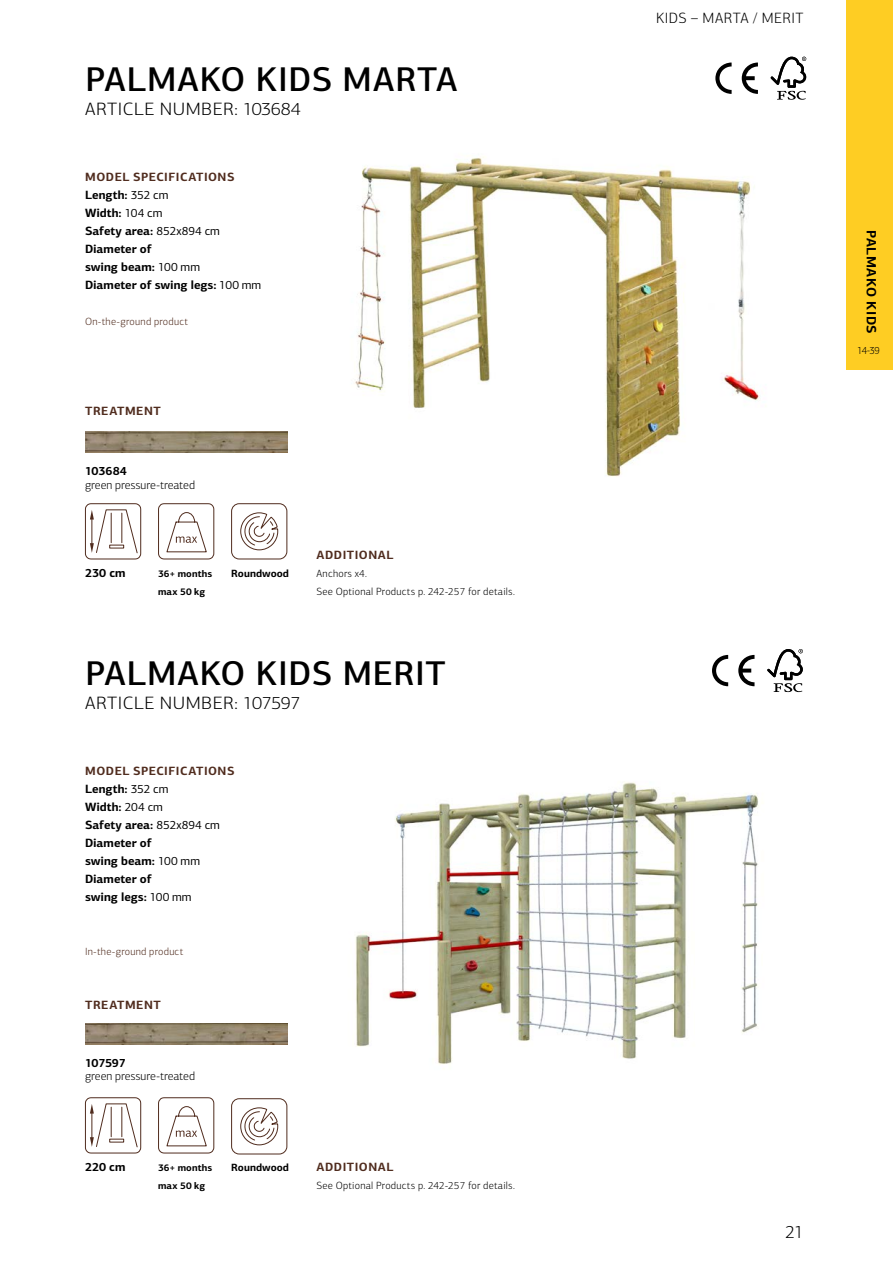
<style>
.page{position:relative;width:893px;height:1263px;background:#fff}
.page>*{position:absolute;margin:0;border:0;box-sizing:border-box;transform-origin:0 0}
.t1{font:500 34.5px "PF Centro Sans Pro";letter-spacing:.025em;color:#000}
.t2{font:300 18px "PF Centro Sans Pro";letter-spacing:.02em;color:#000;scale:1.05 1}
.t3{font:300 18px "PF Centro Sans Pro";letter-spacing:.02em;color:#000}
.t4{font:300 15px "PF Centro Sans Pro";letter-spacing:.03em;color:#000}
.t5{font:700 13.5px "PF Centro Sans Pro";letter-spacing:.04em;color:#000}
.t6{font:700 12px/18px "PF Centro Sans Pro";color:#000}
.t7{font:300 12px "PF Centro Sans Pro";letter-spacing:-.005em;color:#000}
.t8{font:700 12px "PF Centro Sans Pro";letter-spacing:.045em;color:#502c1e}
.t9{font:300 10.5px/18px "PF Centro Sans Pro";letter-spacing:.025em;color:#000}
.t10{font:300 10.5px "PF Centro Sans Pro";letter-spacing:.025em;color:#502c1e}
.t11{font:700 10.5px "PF Centro Sans Pro";letter-spacing:.005em;color:#000}
.t12{font:300 10.5px "PF Centro Sans Pro";letter-spacing:.025em;color:#000;scale:.96 1}
.t13{font:700 9.75px/18px "PF Centro Sans Pro";letter-spacing:.01em;color:#000}
.s1{color:#502c1e}
.s2{font-weight:400}
</style>
<div class="page">
<img style="left:85px;top:1023px;width:202px;height:21px">
<svg style="left:770px;top:57px;width:36px;height:43px"></svg>
<svg style="left:715px;top:63px;width:17px;height:31px"></svg>
<svg style="left:742px;top:63px;width:16px;height:31px"></svg>
<svg style="left:158px;top:503px;width:57px;height:57px"></svg>
<svg style="left:158px;top:1097px;width:57px;height:57px"></svg>
<svg style="left:85px;top:503px;width:56px;height:57px"></svg>
<svg style="left:85px;top:1097px;width:56px;height:57px"></svg>
<img style="left:355px;top:156px;width:405px;height:321px">
<img style="left:355px;top:782px;width:404px;height:283px">
<div style="left:231px;top:503px;width:56px;height:56px;border:1px solid #502c1e;border-radius:8px"></div>
<svg style="left:240px;top:512px;width:39px;height:39px"></svg>
<div style="left:231px;top:1098px;width:56px;height:56px;border:1px solid #502c1e;border-radius:8px"></div>
<svg style="left:240px;top:1107px;width:39px;height:39px"></svg>
<img style="left:85px;top:432px;width:202px;height:21px">
<svg style="left:767px;top:649px;width:36px;height:43px"></svg>
<svg style="left:712px;top:655px;width:16px;height:31px"></svg>
<svg style="left:738px;top:655px;width:16px;height:31px"></svg>
<div style="left:846px;top:0;width:47px;height:369px;background:#fecd23"></div>
<h1 class="t1" style="left:85px;top:58px;width:373px">PALMAKO KIDS MARTA</h1>
<h2 class="t2" style="left:85px;top:98px;width:207px">ARTICLE NUMBER: 103684</h2>
<p class="t6" style="left:85px;top:168px;width:178px"><span class="s1">MODEL SPECIFICATIONS<br></span>Length: <span class="s2">352 cm<br></span>Width: <span class="s2">104 cm<br></span>Safety area: <span class="s2">852x894 cm<br></span>Diameter of<br>swing beam: <span class="s2">100 mm<br></span>Diameter of swing legs: <span class="s2">100 mm</span></p>
<p class="t10" style="left:85px;top:316px;width:104px">On-the-ground product</p>
<p class="t8" style="left:85px;top:404px;width:77px">TREATMENT</p>
<p class="t6" style="left:85px;top:462px;width:44px">103684</p>
<p class="t7" style="left:85px;top:478px;width:111px">green pressure-treated</p>
<p class="t6" style="left:85px;top:564px;width:42px">230 cm</p>
<p class="t13" style="left:158px;top:565px;width:55px">36+ months max 50 kg</p>
<p class="t11" style="left:231px;top:567px;width:59px">Roundwood</p>
<p class="t8" style="left:317px;top:548px;width:78px">ADDITIONAL</p>
<p class="t9" style="left:316px;top:565px;width:200px">Anchors x4.<br>See Optional Products p. 242-257 for details.</p>
<h1 class="t1" style="left:85px;top:652px;width:362px">PALMAKO KIDS MERIT</h1>
<h2 class="t2" style="left:85px;top:692px;width:206px">ARTICLE NUMBER: 107597</h2>
<p class="t6" style="left:85px;top:762px;width:151px"><span class="s1">MODEL SPECIFICATIONS<br></span>Length: <span class="s2">352 cm<br></span>Width: <span class="s2">204 cm<br></span>Safety area: <span class="s2">852x894 cm<br></span>Diameter of<br>swing beam: <span class="s2">100 mm<br></span>Diameter of<br>swing legs: <span class="s2">100 mm</span></p>
<p class="t10" style="left:85px;top:946px;width:100px">In-the-ground product</p>
<p class="t8" style="left:85px;top:998px;width:77px">TREATMENT</p>
<p class="t6" style="left:85px;top:1054px;width:42px">107597</p>
<p class="t7" style="left:85px;top:1069px;width:111px">green pressure-treated</p>
<p class="t6" style="left:85px;top:1158px;width:42px">220 cm</p>
<p class="t13" style="left:158px;top:1159px;width:55px">36+ months max 50 kg</p>
<p class="t11" style="left:231px;top:1161px;width:59px">Roundwood</p>
<p class="t8" style="left:317px;top:1160px;width:78px">ADDITIONAL</p>
<p class="t9" style="left:316px;top:1177px;width:200px">See Optional Products p. 242-257 for details.</p>
<p class="t4" style="left:656px;top:9px;width:149px">KIDS – MARTA / MERIT</p>
<p class="t5" style="left:880px;top:230px;width:105px;rotate:90deg">PALMAKO KIDS</p>
<p class="t12" style="left:857px;top:344px;width:25px">14-39</p>
<h2 class="t3" style="left:785px;top:1222px;width:20px">21</h2>
</div>
